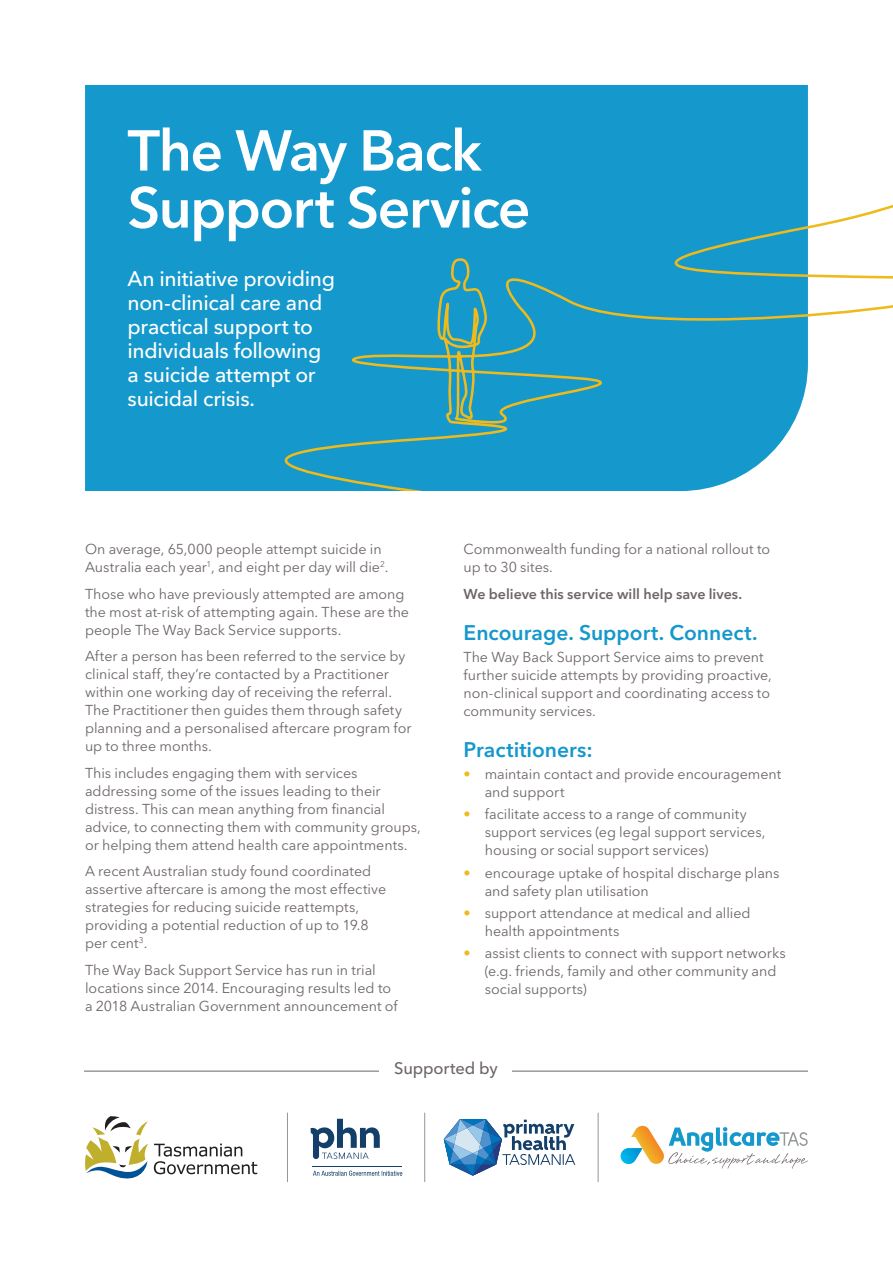
<style>
.page{position:relative;width:893px;height:1263px;background:#fff}
.page>*{position:absolute;margin:0;border:0;box-sizing:border-box;transform-origin:0 0}
.t1{font:600 57px/57px "Avenir Next LT Pro";letter-spacing:-.025em;color:#fff}
.t2{font:500 21px/24px "Avenir Next LT Pro";letter-spacing:-.015em;color:#fff}
.t3{font:600 21px "Avenir Next LT Pro";color:#1598cb}
.t4{font:500 16.5px "Avenir Next LT Pro";letter-spacing:-.01em;color:#6d656b}
.t5{font:14.25px/18px "Avenir Next LT Pro";color:#6d656b}
.t6{font:600 14.25px "Avenir Next LT Pro";color:#6d656b}
.s1{color:#efba1c}
</style>
<div class="page">
<div style="left:85px;top:85px;width:723px;height:406px;background:#1598cb"></div>
<svg style="left:218px;top:119px;width:675px;height:373px;background:#3aa7cd"></svg>
<div style="left:85px;top:491px;width:587px;height:43px;background:#fff"></div>
<svg style="left:621px;top:1126px;width:187px;height:43px"></svg>
<svg style="left:311px;top:1119px;width:69px;height:40px"></svg>
<svg style="left:313px;top:1170px;width:89px;height:6px"></svg>
<hr style="left:313px;top:1166px;width:89px;height:1px;background:#133f69">
<svg style="left:444px;top:1119px;width:131px;height:57px"></svg>
<hr style="left:84px;top:1071px;width:724px;height:1px;background:#6d656b">
<div style="left:380px;top:1062px;width:132px;height:29px;background:#fff"></div>
<hr style="left:424px;top:1113px;width:1px;height:69px;background:#92979a">
<hr style="left:598px;top:1113px;width:1px;height:69px;background:#92979a">
<hr style="left:287px;top:1113px;width:1px;height:69px;background:#92979a">
<svg style="left:85px;top:1116px;width:63px;height:62px"></svg>
<svg style="left:154px;top:1143px;width:103px;height:31px"></svg>
<h1 class="t1" style="left:128px;top:122px;width:404px">The Way Back<br>Support Service</h1>
<h2 class="t2" style="left:128px;top:267px;width:209px">An initiative providing non-clinical care and practical support to individuals following a suicide attempt or suicidal crisis.</h2>
<p class="t5" style="left:85px;top:540px;width:305px">On average, 65,000 people attempt suicide in<br>Australia each year<sup>1</sup>, and eight per day will die<sup>2</sup>.</p>
<p class="t5" style="left:85px;top:584px;width:326px">Those who have previously attempted are among the most at-risk of attempting again. These are the people The Way Back Service supports.</p>
<p class="t5" style="left:85px;top:647px;width:328px">After a person has been referred to the service by clinical staff, they’re contacted by a Practitioner within one working day of receiving the referral.<br>The Practitioner then guides them through safety planning and a personalised aftercare program for up to three months.</p>
<p class="t5" style="left:85px;top:763px;width:337px">This includes engaging them with services addressing some of the issues leading to their distress. This can mean anything from financial advice, to connecting them with community groups, or helping them attend health care appointments.</p>
<p class="t5" style="left:85px;top:862px;width:303px">A recent Australian study found coordinated assertive aftercare is among the most effective strategies for reducing suicide reattempts, providing a potential reduction of up to 19.8 per cent<sup>3</sup>.</p>
<p class="t5" style="left:85px;top:960px;width:314px">The Way Back Support Service has run in trial locations since 2014. Encouraging results led to a 2018 Australian Government announcement of</p>
<p class="t5" style="left:463px;top:540px;width:308px">Commonwealth funding for a national rollout to up to 30 sites.</p>
<p class="t6" style="left:463px;top:585px;width:280px">We believe this service will help save lives.</p>
<h2 class="t3" style="left:463px;top:619px;width:295px">Encourage. Support. Connect.</h2>
<p class="t5" style="left:463px;top:648px;width:310px">The Way Back Support Service aims to prevent further suicide attempts by providing proactive, non-clinical support and coordinating access to community services.</p>
<h2 class="t3" style="left:463px;top:737px;width:131px">Practitioners:</h2>
<p class="t5" style="left:485px;top:765px;width:298px;text-indent:-21px"><span class="s1">•</span> maintain contact and provide encouragement and support</p>
<p class="t5" style="left:485px;top:805px;width:282px;text-indent:-21px"><span class="s1">•</span> facilitate access to a range of community support services (eg legal support services, housing or social support services)</p>
<p class="t5" style="left:485px;top:863px;width:296px;text-indent:-21px"><span class="s1">•</span> encourage uptake of hospital discharge plans and safety plan utilisation</p>
<p class="t5" style="left:485px;top:904px;width:267px;text-indent:-21px"><span class="s1">•</span> support attendance at medical and allied health appointments</p>
<p class="t5" style="left:485px;top:944px;width:303px;text-indent:-21px"><span class="s1">•</span> assist clients to connect with support networks (e.g. friends, family and other community and social supports)</p>
<p class="t4" style="left:394px;top:1059px;width:105px">Supported by</p>
</div>
